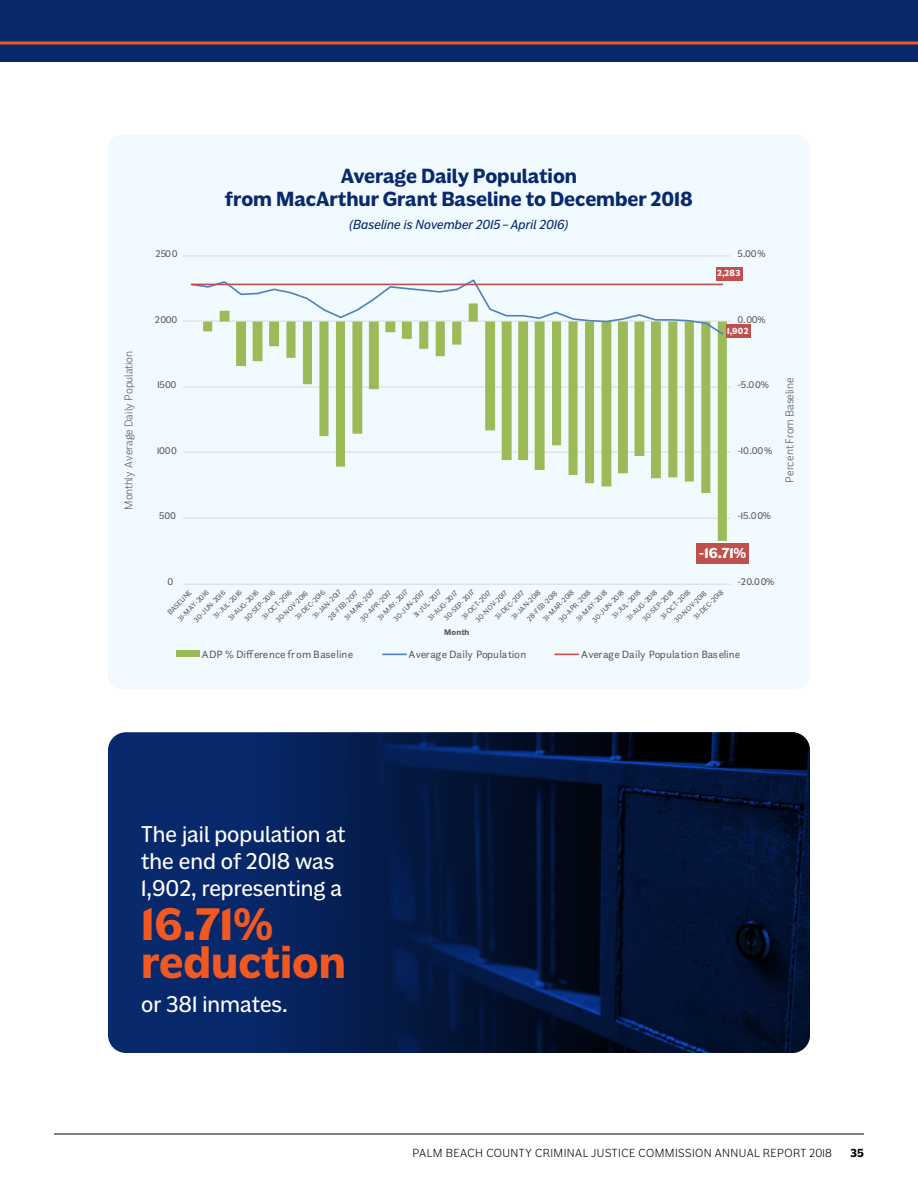
<style>
.page{position:relative;width:918px;height:1188px;background:#fff}
.page>*{position:absolute;margin:0;border:0;box-sizing:border-box;transform-origin:0 0}
.t1{font:700 46.8px/38.5px "Americane";color:#f15822}
.t2{font:23.4px/26.8px "Americane";color:#fff}
.t3{font:700 21px "Americane";color:#08296c}
.t4{font:700 14.85px "Americane";color:#fff}
.t5{font:italic 13.5px "Americane";color:#08296c}
.t6{font:300 12px "Americane";letter-spacing:.035em;color:#000}
.t7{font:700 12px "Americane";color:#000}
.t8{font:300 11.55px "Americane";letter-spacing:-.005em;color:#595959}
.t9{font:11.1px "Questa Sans";letter-spacing:-.01em;color:#595959}
.t10{font:9.9px "Americane";letter-spacing:-.005em;color:#595959}
.t11{font:700 9px "Americane";letter-spacing:.025em;color:#fff}
.t12{font:700 8.25px "Americane";letter-spacing:.02em;color:#595959}
.t13{font:7.35px "Americane";color:#595959}
</style>
<div class="page">
<hr style="left:54px;top:1134px;width:810px;height:1px;background:#000">
<div style="left:108px;top:135px;width:702px;height:554px;background:#f1fafe;border-radius:14px"></div>
<hr style="left:183px;top:518px;width:547px;height:1px;background:#d9d9d9">
<hr style="left:183px;top:452px;width:547px;height:1px;background:#d9d9d9">
<hr style="left:183px;top:387px;width:547px;height:1px;background:#d9d9d9">
<hr style="left:183px;top:321px;width:547px;height:1px;background:#d9d9d9">
<hr style="left:183px;top:256px;width:547px;height:1px;background:#d9d9d9">
<svg style="left:203px;top:320px;width:524px;height:221px"></svg>
<hr style="left:183px;top:584px;width:547px;height:1px;background:#d9d9d9">
<svg style="left:190px;top:279px;width:535px;height:57px"></svg>
<hr style="left:192px;top:284px;width:530px;height:1px;background:#c0504d">
<div style="left:696px;top:543px;width:53px;height:21px;background:#c0504d"></div>
<div style="left:726px;top:324px;width:25px;height:13px;background:#c0504d"></div>
<div style="left:716px;top:267px;width:27px;height:13px;background:#c0504d"></div>
<div style="left:176px;top:651px;width:24px;height:6px;background:#9bbb59"></div>
<svg style="left:383px;top:654px;width:23px;height:1px"></svg>
<svg style="left:555px;top:654px;width:23px;height:1px"></svg>
<div style="left:0;top:0;width:918px;height:62px;background:#08296c"></div>
<hr style="left:0;top:42px;width:918px;height:3px;background:#f15822">
<div style="left:108px;top:732px;width:702px;height:321px;background:#08296c;border-radius:18px"></div>
<img style="left:143px;top:732px;width:667px;height:321px">
<h5 class="t8" style="left:122px;top:510px;width:160px;rotate:-90deg">Monthly Average Daily Population</h5>
<p class="t10" style="left:155px;top:248px;width:24px">2500</p>
<p class="t10" style="left:155px;top:314px;width:24px">2000</p>
<p class="t3" style="left:341px;top:164px;width:238px">Average Daily Population</p>
<h3 class="t3" style="left:225px;top:186px;width:470px">from MacArthur Grant Baseline to December 2018</h3>
<h5 class="t5" style="left:350px;top:216px;width:220px">(Baseline is November 2015–April 2016)</h5>
<p class="t10" style="left:738px;top:248px;width:29px">5.00%</p>
<h6 class="t11" style="left:717px;top:268px;width:25px">2,283</h6>
<p class="t10" style="left:738px;top:314px;width:29px">0.00%</p>
<h6 class="t11" style="left:727px;top:326px;width:23px">1,902</h6>
<p class="t10" style="left:157px;top:379px;width:21px">1500</p>
<p class="t10" style="left:157px;top:445px;width:22px">1000</p>
<p class="t10" style="left:738px;top:379px;width:33px">-5.00%</p>
<p class="t10" style="left:738px;top:445px;width:36px">-10.00%</p>
<h5 class="t8" style="left:783px;top:483px;width:106px;rotate:-90deg">Percent From Baseline</h5>
<p class="t10" style="left:159px;top:510px;width:18px">500</p>
<p class="t10" style="left:167px;top:576px;width:7px">0</p>
<p class="t10" style="left:738px;top:510px;width:35px">-15.00%</p>
<h4 class="t4" style="left:699px;top:544px;width:49px">-16.71%</h4>
<p class="t10" style="left:738px;top:576px;width:38px">-20.00%</p>
<p class="t13" style="left:411px;top:614px;width:38px;rotate:-45deg">31-JUL-2017</p>
<p class="t13" style="left:260px;top:615px;width:40px;rotate:-45deg">31-OCT-2016</p>
<p class="t13" style="left:659px;top:615px;width:40px;rotate:-45deg">31-OCT-2018</p>
<p class="t13" style="left:293px;top:615px;width:40px;rotate:-45deg">31-DEC-2016</p>
<p class="t13" style="left:692px;top:615px;width:40px;rotate:-45deg">31-DEC-2018</p>
<p class="t13" style="left:442px;top:616px;width:41px;rotate:-45deg">30-SEP-2017</p>
<p class="t13" style="left:342px;top:616px;width:41px;rotate:-45deg">31-MAR-2017</p>
<p class="t13" style="left:376px;top:616px;width:41px;rotate:-45deg">31-MAY-2017</p>
<p class="t13" style="left:311px;top:614px;width:39px;rotate:-45deg">31-JAN-2017</p>
<p class="t13" style="left:226px;top:616px;width:41px;rotate:-45deg">31-AUG-2016</p>
<p class="t13" style="left:625px;top:616px;width:41px;rotate:-45deg">31-AUG-2018</p>
<p class="t13" style="left:358px;top:617px;width:42px;rotate:-45deg">30-APR-2017</p>
<p class="t13" style="left:392px;top:617px;width:42px;rotate:-45deg">30-JUN-2017</p>
<p class="t13" style="left:211px;top:614px;width:39px;rotate:-45deg">31-JUL-2016</p>
<p class="t13" style="left:610px;top:614px;width:39px;rotate:-45deg">31-JUL-2018</p>
<p class="t13" style="left:460px;top:615px;width:40px;rotate:-45deg">31-OCT-2017</p>
<p class="t13" style="left:493px;top:615px;width:40px;rotate:-45deg">31-DEC-2017</p>
<p class="t13" style="left:176px;top:617px;width:42px;rotate:-45deg">31-MAY-2016</p>
<p class="t13" style="left:541px;top:617px;width:42px;rotate:-45deg">31-MAR-2018</p>
<p class="t13" style="left:574px;top:617px;width:42px;rotate:-45deg">31-MAY-2018</p>
<p class="t13" style="left:242px;top:617px;width:42px;rotate:-45deg">30-SEP-2016</p>
<p class="t13" style="left:641px;top:617px;width:42px;rotate:-45deg">30-SEP-2018</p>
<p class="t13" style="left:474px;top:618px;width:43px;rotate:-45deg">30-NOV-2017</p>
<p class="t13" style="left:510px;top:615px;width:40px;rotate:-45deg">31-JAN-2018</p>
<p class="t13" style="left:166px;top:610px;width:33px;rotate:-45deg">BASELINE</p>
<p class="t13" style="left:326px;top:616px;width:41px;rotate:-45deg">28-FEB-2017</p>
<p class="t13" style="left:426px;top:616px;width:41px;rotate:-45deg">31-AUG-2017</p>
<p class="t13" style="left:192px;top:618px;width:43px;rotate:-45deg">30-JUN-2016</p>
<p class="t13" style="left:557px;top:618px;width:43px;rotate:-45deg">30-APR-2018</p>
<p class="t13" style="left:590px;top:618px;width:43px;rotate:-45deg">30-JUN-2018</p>
<p class="t13" style="left:274px;top:619px;width:44px;rotate:-45deg">30-NOV-2016</p>
<p class="t13" style="left:672px;top:619px;width:44px;rotate:-45deg">30-NOV-2018</p>
<p class="t13" style="left:525px;top:617px;width:41px;rotate:-45deg">28-FEB-2018</p>
<p class="t12" style="left:444px;top:627px;width:27px">Month</p>
<p class="t9" style="left:202px;top:647px;width:153px">ADP % Difference from Baseline</p>
<h5 class="t9" style="left:408px;top:647px;width:119px">Average Daily Population</h5>
<h5 class="t9" style="left:581px;top:647px;width:161px">Average Daily Population Baseline</h5>
<h2 class="t2" style="left:141px;top:821px;width:206px">The jail population at the end of 2018 was<br>1,902, representing a</h2>
<h1 class="t1" style="left:141px;top:905px;width:206px">16.71% reduction</h1>
<h2 class="t2" style="left:141px;top:991px;width:148px">or 381 inmates.</h2>
<h5 class="t6" style="left:413px;top:1146px;width:421px">PALM BEACH COUNTY CRIMINAL JUSTICE COMMISSION ANNUAL REPORT 2018</h5>
<h5 class="t7" style="left:851px;top:1146px;width:15px">35</h5>
</div>
